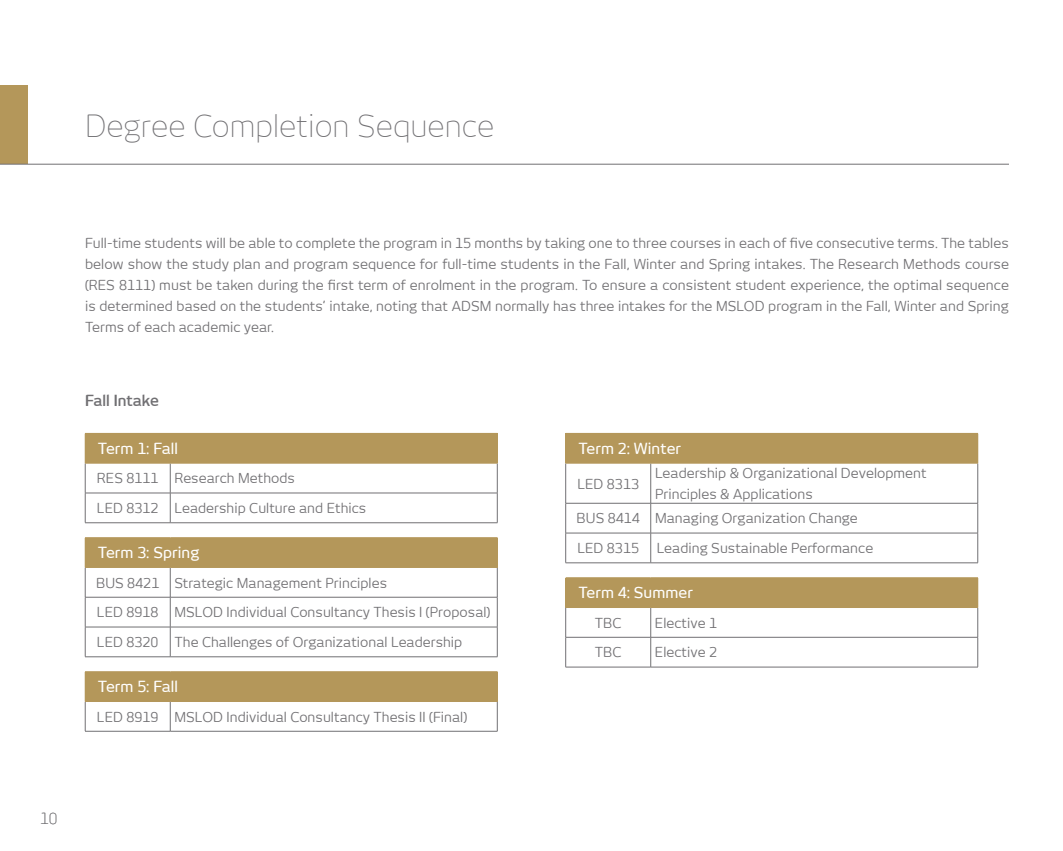
<style>
.page{position:relative;width:1063px;height:851px;background:#fff}
.page>*{position:absolute;margin:0;border:0;box-sizing:border-box;transform-origin:0 0}
.t1{font:30px "New June Fine";color:#717073}
.t2{font:500 15px "New June";letter-spacing:.005em;color:#fff}
.t3{font:600 15px "New June";color:#717073}
.t4{font:15px "New June Fine";color:#717073}
.t5{font:13.5px/21px "New June";letter-spacing:.005em;color:#717073;text-align:justify}
</style>
<div class="page">
<div style="left:0;top:85px;width:27px;height:79px;background:#b4975a"></div>
<hr style="left:0;top:164px;width:1009px;height:1px;background:#717073">
<div style="left:85px;top:433px;width:412px;height:30px;background:#b4975a"></div>
<hr style="left:85px;top:522px;width:85px;height:1px;background:#717073">
<hr style="left:170px;top:522px;width:327px;height:1px;background:#717073">
<svg style="left:85px;top:463px;width:413px;height:59px"></svg>
<hr style="left:497px;top:433px;width:1px;height:30px;background:#b4975a">
<hr style="left:85px;top:463px;width:85px;height:1px;background:#b4975a">
<hr style="left:170px;top:463px;width:327px;height:1px;background:#b4975a">
<div style="left:85px;top:537px;width:412px;height:30px;background:#b4975a"></div>
<svg style="left:86px;top:568px;width:411px;height:88px"></svg>
<hr style="left:85px;top:656px;width:85px;height:1px;background:#717073">
<hr style="left:170px;top:656px;width:327px;height:1px;background:#717073">
<hr style="left:85px;top:567px;width:1px;height:30px;background:#717073">
<hr style="left:170px;top:567px;width:1px;height:30px;background:#717073">
<hr style="left:497px;top:567px;width:1px;height:30px;background:#717073">
<hr style="left:85px;top:597px;width:85px;height:1px;background:#717073">
<hr style="left:170px;top:597px;width:327px;height:1px;background:#717073">
<hr style="left:85px;top:626px;width:85px;height:1px;background:#717073">
<svg style="left:85px;top:597px;width:1px;height:59px"></svg>
<hr style="left:170px;top:626px;width:327px;height:1px;background:#717073">
<svg style="left:170px;top:597px;width:1px;height:59px"></svg>
<svg style="left:497px;top:597px;width:1px;height:59px"></svg>
<hr style="left:497px;top:537px;width:1px;height:30px;background:#b4975a">
<hr style="left:85px;top:567px;width:85px;height:1px;background:#b4975a">
<hr style="left:170px;top:567px;width:327px;height:1px;background:#b4975a">
<div style="left:85px;top:671px;width:412px;height:30px;background:#b4975a"></div>
<svg style="left:169px;top:702px;width:328px;height:28px"></svg>
<hr style="left:85px;top:701px;width:1px;height:30px;background:#717073">
<hr style="left:170px;top:701px;width:1px;height:30px;background:#717073">
<hr style="left:497px;top:701px;width:1px;height:30px;background:#717073">
<hr style="left:85px;top:730px;width:85px;height:1px;background:#717073">
<hr style="left:170px;top:730px;width:327px;height:1px;background:#717073">
<hr style="left:497px;top:671px;width:1px;height:30px;background:#b4975a">
<hr style="left:85px;top:701px;width:85px;height:1px;background:#b4975a">
<hr style="left:170px;top:701px;width:327px;height:1px;background:#b4975a">
<div style="left:566px;top:433px;width:412px;height:30px;background:#b4975a"></div>
<svg style="left:566px;top:464px;width:412px;height:98px"></svg>
<hr style="left:565px;top:463px;width:1px;height:40px;background:#717073">
<hr style="left:650px;top:463px;width:1px;height:40px;background:#717073">
<hr style="left:978px;top:463px;width:1px;height:40px;background:#717073">
<hr style="left:566px;top:503px;width:85px;height:1px;background:#717073">
<hr style="left:651px;top:503px;width:327px;height:1px;background:#717073">
<svg style="left:565px;top:503px;width:1px;height:59px"></svg>
<svg style="left:650px;top:503px;width:1px;height:59px"></svg>
<svg style="left:978px;top:503px;width:1px;height:59px"></svg>
<hr style="left:566px;top:532px;width:85px;height:1px;background:#717073">
<hr style="left:651px;top:532px;width:327px;height:1px;background:#717073">
<hr style="left:566px;top:562px;width:85px;height:1px;background:#717073">
<hr style="left:651px;top:562px;width:327px;height:1px;background:#717073">
<hr style="left:978px;top:433px;width:1px;height:30px;background:#b4975a">
<hr style="left:566px;top:463px;width:85px;height:1px;background:#b4975a">
<hr style="left:651px;top:463px;width:327px;height:1px;background:#b4975a">
<hr style="left:566px;top:577px;width:85px;height:1px;background:#b4975a">
<hr style="left:651px;top:577px;width:327px;height:1px;background:#b4975a">
<svg style="left:565px;top:578px;width:414px;height:89px"></svg>
<hr style="left:566px;top:607px;width:85px;height:1px;background:#b4975a">
<hr style="left:651px;top:607px;width:327px;height:1px;background:#b4975a">
<h1 class="t1" style="left:85px;top:109px;width:411px">Degree Completion Sequence</h1>
<p class="t5" style="left:85px;top:232px;width:926px">Full-time students will be able to complete the program in 15 months by taking one to three courses in each of five consecutive terms. The tables below show the study plan and program sequence for full-time students in the Fall, Winter and Spring intakes. The Research Methods course (RES 8111) must be taken during the first term of enrolment in the program. To ensure a consistent student experience, the optimal sequence is determined based on the students’ intake, noting that ADSM normally has three intakes for the MSLOD program in the Fall, Winter and Spring Terms of each academic year.</p>
<p class="t3" style="left:85px;top:392px;width:75px">Fall Intake</p>
<p class="t2" style="left:98px;top:440px;width:82px">Term 1: Fall</p>
<p class="t5" style="left:97px;top:467px;width:199px">RES 8111 Research Methods</p>
<p class="t5" style="left:97px;top:497px;width:271px">LED 8312 Leadership Culture and Ethics</p>
<p class="t2" style="left:98px;top:544px;width:103px">Term 3: Spring</p>
<p class="t5" style="left:96px;top:572px;width:292px">BUS 8421 Strategic Management Principles</p>
<p class="t5" style="left:97px;top:601px;width:395px">LED 8918 MSLOD Individual Consultancy Thesis I (Proposal)</p>
<p class="t5" style="left:97px;top:631px;width:367px">LED 8320 The Challenges of Organizational Leadership</p>
<p class="t2" style="left:98px;top:678px;width:82px">Term 5: Fall</p>
<p class="t5" style="left:97px;top:706px;width:372px">LED 8919 MSLOD Individual Consultancy Thesis II (Final)</p>
<p class="t2" style="left:578px;top:440px;width:104px">Term 2: Winter</p>
<p class="t5" style="left:577px;top:473px;width:63px">LED 8313</p>
<p class="t5" style="left:655px;top:462px;width:273px">Leadership &amp; Organizational Development<br>Principles &amp; Applications</p>
<p class="t5" style="left:577px;top:507px;width:283px">BUS 8414 Managing Organization Change</p>
<p class="t5" style="left:577px;top:537px;width:63px">LED 8315</p>
<p class="t5" style="left:657px;top:537px;width:218px">Leading Sustainable Performance</p>
<p class="t2" style="left:578px;top:584px;width:116px">Term 4: Summer</p>
<p class="t5" style="left:595px;top:612px;width:28px">TBC</p>
<p class="t5" style="left:655px;top:612px;width:64px">Elective 1</p>
<p class="t5" style="left:595px;top:641px;width:28px">TBC</p>
<p class="t5" style="left:655px;top:641px;width:64px">Elective 2</p>
<p class="t4" style="left:40px;top:810px;width:19px">10</p>
</div>
